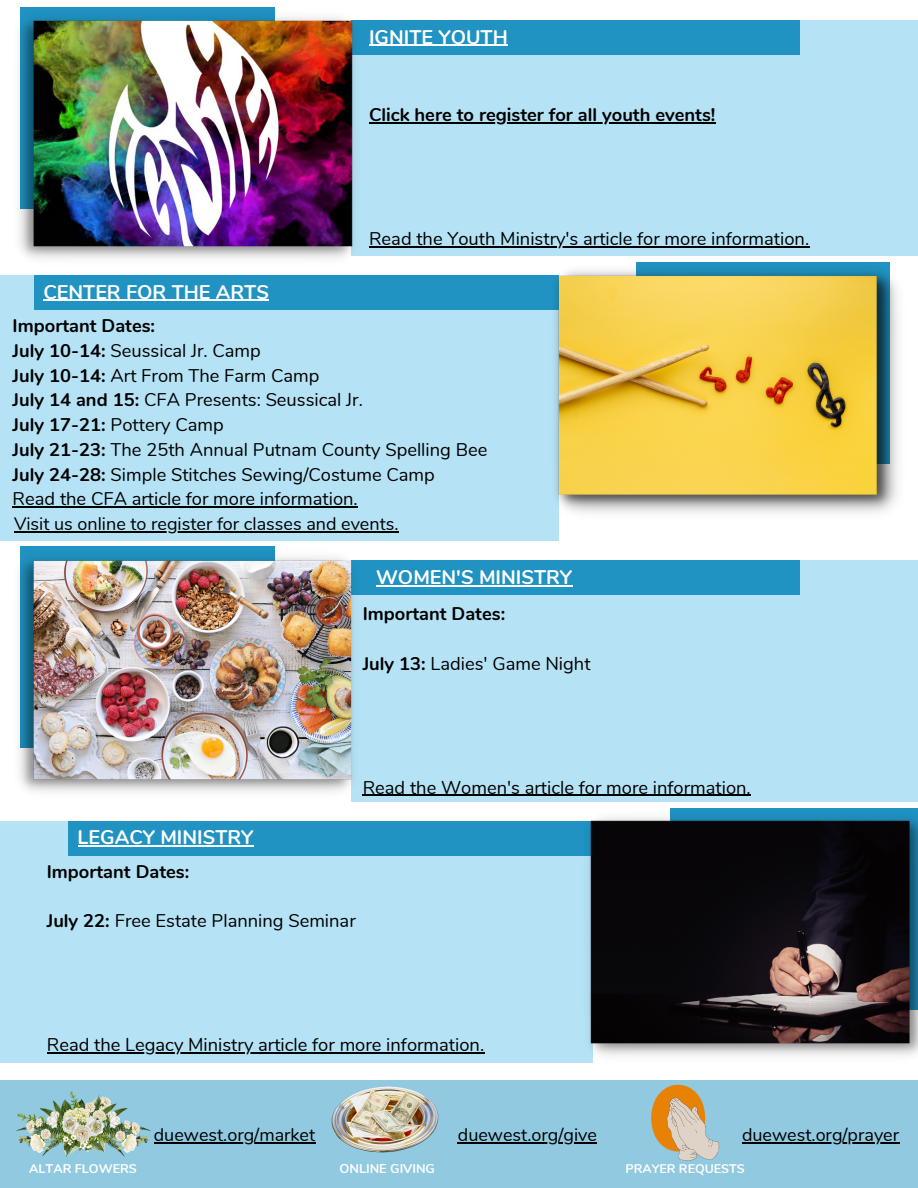
<style>
.page{position:relative;width:918px;height:1188px;background:#fff}
.page>*{position:absolute;margin:0;border:0;box-sizing:border-box;transform-origin:0 0}
.t1{font:700 19.8px "Nunito";color:#fff}
.t2{font:18.3px "Nunito";color:#000}
.t3{font:700 18.3px "Nunito";color:#000}
.t4{font:18px "Nunito";color:#000}
.t5{font:700 12.75px "Nunito";color:#fff}
.t6{font:700 12.6px "Nunito";color:#fff}
.t7{font:700 12.45px "Nunito";color:#fff}
.s1{font-weight:700}
</style>
<div class="page">
<div style="left:0;top:276px;width:559px;height:265px;background:#b5e3f5"></div>
<div style="left:352px;top:560px;width:566px;height:242px;background:#b5e3f5"></div>
<div style="left:352px;top:21px;width:566px;height:235px;background:#b5e3f5"></div>
<div style="left:352px;top:21px;width:448px;height:34px;background:#2093c2"></div>
<div style="left:34px;top:276px;width:525px;height:34px;background:#2093c2"></div>
<div style="left:352px;top:561px;width:448px;height:34px;background:#2093c2"></div>
<div style="left:0;top:1080px;width:918px;height:108px;background:#90c9e0"></div>
<img style="left:16px;top:1091px;width:134px;height:66px">
<svg style="left:651px;top:1085px;width:68px;height:76px"></svg>
<img style="left:331px;top:1086px;width:108px;height:67px">
<hr style="left:13px;top:507px;width:345px;height:1px;background:#000">
<img style="left:548px;top:262px;width:350px;height:251px">
<img style="left:19px;top:547px;width:344px;height:255px">
<img style="left:19px;top:7px;width:345px;height:252px">
<div style="left:0;top:821px;width:593px;height:242px;background:#b5e3f5"></div>
<div style="left:68px;top:821px;width:525px;height:35px;background:#2093c2"></div>
<img style="left:589px;top:808px;width:329px;height:248px">
<hr style="left:47px;top:1052px;width:437px;height:1px;background:#000">
<hr style="left:369px;top:45px;width:139px;height:1px;background:#fff">
<hr style="left:369px;top:122px;width:346px;height:1px;background:#000">
<hr style="left:369px;top:246px;width:440px;height:1px;background:#000">
<hr style="left:154px;top:1142px;width:161px;height:1px;background:#000">
<hr style="left:458px;top:1142px;width:139px;height:1px;background:#000">
<hr style="left:742px;top:1142px;width:157px;height:1px;background:#000">
<hr style="left:43px;top:300px;width:226px;height:1px;background:#fff">
<hr style="left:14px;top:531px;width:385px;height:2px;background:#000">
<hr style="left:376px;top:585px;width:196px;height:1px;background:#fff">
<hr style="left:363px;top:795px;width:388px;height:1px;background:#000">
<hr style="left:78px;top:845px;width:176px;height:1px;background:#fff">
<p class="t1" style="left:369px;top:24px;width:140px">IGNITE YOUTH</p>
<p class="t3" style="left:369px;top:103px;width:348px">Click here to register for all youth events!</p>
<p class="t1" style="left:43px;top:278px;width:227px">CENTER FOR THE ARTS</p>
<p class="t2" style="left:369px;top:226px;width:442px">Read the Youth Ministry's article for more information.</p>
<p class="t3" style="left:13px;top:314px;width:144px">Important Dates:</p>
<p class="t2" style="left:13px;top:338px;width:250px"><span class="s1">July 10-14:</span> Seussical Jr. Camp</p>
<p class="t2" style="left:13px;top:363px;width:308px"><span class="s1">July 10-14:</span> Art From The Farm Camp</p>
<p class="t2" style="left:13px;top:388px;width:352px"><span class="s1">July 14 and 15:</span> CFA Presents: Seussical Jr.</p>
<p class="t2" style="left:13px;top:413px;width:213px"><span class="s1">July 17-21:</span> Pottery Camp</p>
<p class="t2" style="left:13px;top:437px;width:476px"><span class="s1">July 21-23:</span> The 25th Annual Putnam County Spelling Bee</p>
<p class="t2" style="left:13px;top:462px;width:424px"><span class="s1">July 24-28:</span> Simple Stitches Sewing/Costume Camp</p>
<p class="t2" style="left:13px;top:487px;width:347px">Read the CFA article for more information.</p>
<p class="t4" style="left:14px;top:512px;width:386px">Visit us online to register for classes and events.</p>
<p class="t1" style="left:376px;top:564px;width:198px">WOMEN'S MINISTRY</p>
<p class="t3" style="left:363px;top:602px;width:144px">Important Dates:</p>
<p class="t2" style="left:363px;top:651px;width:229px"><span class="s1">July 13:</span> Ladies' Game Night</p>
<p class="t2" style="left:363px;top:775px;width:390px">Read the Women's article for more information.</p>
<p class="t1" style="left:78px;top:824px;width:177px">LEGACY MINISTRY</p>
<p class="t3" style="left:47px;top:859px;width:144px">Important Dates:</p>
<p class="t2" style="left:47px;top:909px;width:310px"><span class="s1">July 22:</span> Free Estate Planning Seminar</p>
<p class="t2" style="left:47px;top:1033px;width:439px">Read the Legacy Ministry article for more information.</p>
<p class="t4" style="left:154px;top:1123px;width:163px">duewest.org/market</p>
<p class="t4" style="left:458px;top:1123px;width:141px">duewest.org/give</p>
<p class="t4" style="left:742px;top:1123px;width:159px">duewest.org/prayer</p>
<p class="t6" style="left:29px;top:1160px;width:109px">ALTAR FLOWERS</p>
<p class="t5" style="left:339px;top:1160px;width:97px">ONLINE GIVING</p>
<p class="t7" style="left:626px;top:1160px;width:121px">PRAYER REQUESTS</p>
</div>
